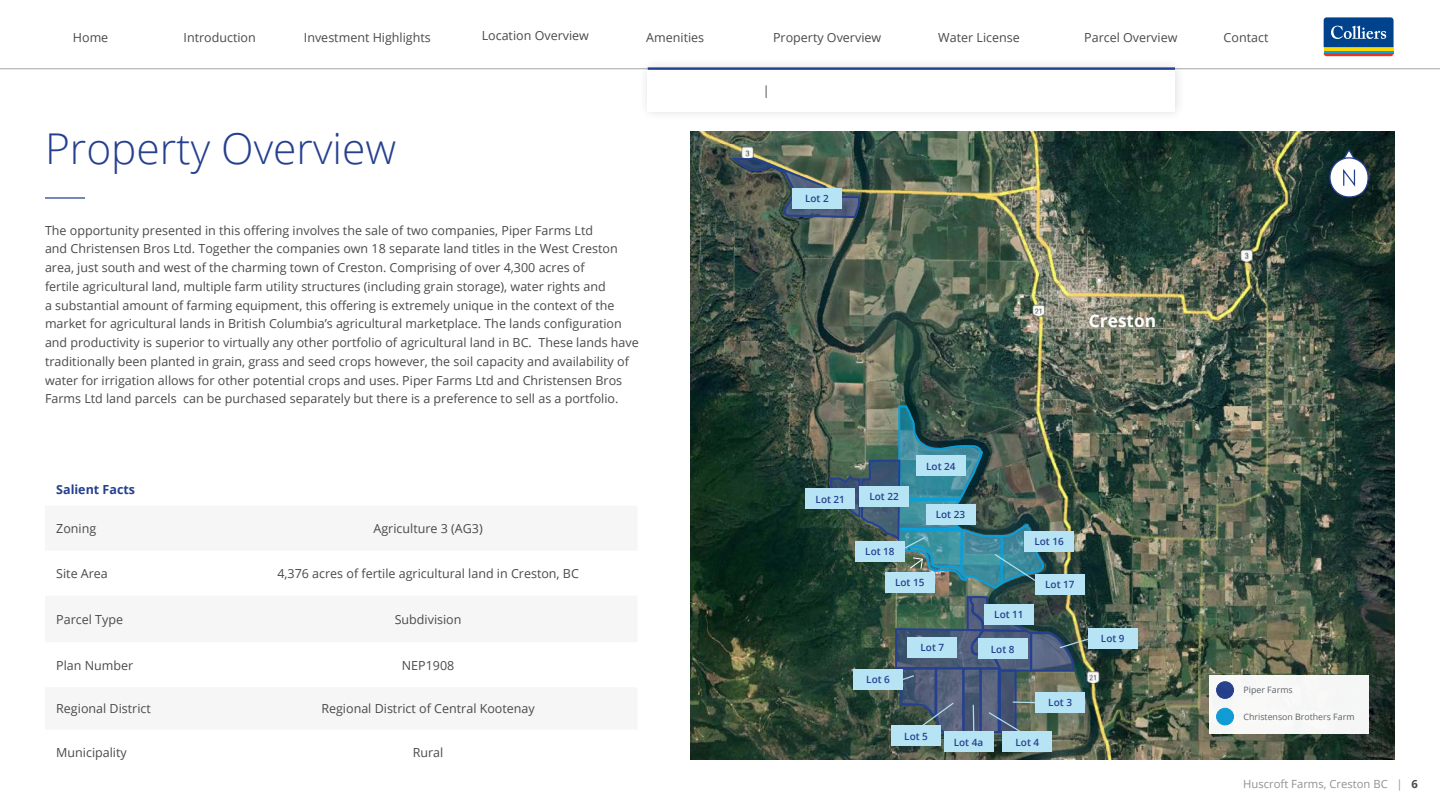
<style>
.page{position:relative;width:1440px;height:810px;background:#fff}
.page>*{position:absolute;margin:0;border:0;box-sizing:border-box;transform-origin:0 0}
.t1{font:300 42.5px "Open Sans";color:#25408f}
.t2{font:700 17.38px "Open Sans";color:#fff}
.t3{font:12.5px/18.8px "Open Sans";color:#4a4a4d}
.t4{font:700 12.5px "Open Sans";color:#25408f}
.t5{font:11.25px "Open Sans";color:#929294}
.t6{font:600 10px "Open Sans";color:#25408f}
.t7{font:8.75px "Open Sans";color:#5f636a}
.s1{font-weight:700;color:#4a4a4d}
</style>
<div class="page">
<hr style="left:0;top:69px;width:1440px;height:1px;background:#4a4a4d">
<svg style="left:1323px;top:16px;width:72px;height:41px"></svg>
<hr style="left:1324px;top:50px;width:70px;height:3px;background:#00a8e4">
<hr style="left:1324px;top:47px;width:70px;height:3px;background:#ffd600">
<svg style="left:1324px;top:53px;width:70px;height:3px"></svg>
<svg style="left:1324px;top:17px;width:70px;height:30px"></svg>
<img style="left:690px;top:131px;width:705px;height:629px">
<hr style="left:45px;top:197px;width:40px;height:2px;background:#25408f">
<svg style="left:1329px;top:148px;width:40px;height:50px"></svg>
<div style="left:637px;top:56px;width:550px;height:67px;background:#fbfbfb"></div>
<div style="left:648px;top:67px;width:527px;height:45px;background:#fff"></div>
<hr style="left:648px;top:67px;width:527px;height:3px;background:#25408f">
<img style="left:731px;top:156px;width:130px;height:63px">
<div style="left:792px;top:188px;width:50px;height:20px;background:#b7e4f4"></div>
<div style="left:805px;top:489px;width:50px;height:20px;background:#b7e4f4"></div>
<div style="left:1088px;top:629px;width:50px;height:20px;background:#b7e4f4"></div>
<img style="left:829px;top:404px;width:262px;height:356px">
<div style="left:1210px;top:675px;width:159px;height:59px;background:#f6f7f6"></div>
<div style="left:1217px;top:682px;width:17px;height:16px;background:#25408f;border-radius:50%"></div>
<div style="left:1216px;top:681px;width:18px;height:18px;border:1px solid #25408f;border-radius:50%"></div>
<div style="left:1217px;top:708px;width:17px;height:17px;background:#0c9ed9;border-radius:50%"></div>
<div style="left:1216px;top:708px;width:18px;height:17px;border:1px solid #0c9ed9;border-radius:50%"></div>
<p class="t3" style="left:73px;top:28px;width:37px">Home</p>
<p class="t3" style="left:184px;top:28px;width:74px">Introduction</p>
<p class="t3" style="left:304px;top:28px;width:128px">Investment Highlights</p>
<p class="t3" style="left:482px;top:26px;width:109px">Location Overview</p>
<p class="t3" style="left:646px;top:28px;width:59px">Amenities</p>
<p class="t3" style="left:773px;top:28px;width:110px">Property Overview</p>
<p class="t3" style="left:938px;top:28px;width:83px">Water License</p>
<p class="t3" style="left:1084px;top:28px;width:95px">Parcel Overview</p>
<p class="t3" style="left:1224px;top:28px;width:46px">Contact</p>
<h1 class="t1" style="left:45px;top:119px;width:353px">Property Overview</h1>
<p class="t3" style="left:45px;top:220px;width:595px">The opportunity presented in this offering involves the sale of two companies, Piper Farms Ltd<br>and Christensen Bros Ltd. Together the companies own 18 separate land titles in the West Creston area, just south and west of the charming town of Creston. Comprising of over 4,300 acres of<br>fertile agricultural land, multiple farm utility structures (including grain storage), water rights and<br>a substantial amount of farming equipment, this offering is extremely unique in the context of the market for agricultural lands in British Columbia’s agricultural marketplace. The lands configuration and productivity is superior to virtually any other portfolio of agricultural land in BC. These lands have traditionally been planted in grain, grass and seed crops however, the soil capacity and availability of water for irrigation allows for other potential crops and uses. Piper Farms Ltd and Christensen Bros Farms Ltd land parcels can be purchased separately but there is a preference to sell as a portfolio.</p>
<p class="t4" style="left:56px;top:481px;width:80px">Salient Facts</p>
<p class="t3" style="left:56px;top:519px;width:42px">Zoning</p>
<p class="t3" style="left:374px;top:519px;width:111px">Agriculture 3 (AG3)</p>
<p class="t3" style="left:56px;top:564px;width:53px">Site Area</p>
<p class="t3" style="left:277px;top:564px;width:303px">4,376 acres of fertile agricultural land in Creston, BC</p>
<p class="t3" style="left:56px;top:610px;width:68px">Parcel Type</p>
<p class="t3" style="left:395px;top:610px;width:68px">Subdivision</p>
<p class="t3" style="left:56px;top:655px;width:79px">Plan Number</p>
<p class="t3" style="left:402px;top:655px;width:54px">NEP1908</p>
<p class="t3" style="left:56px;top:699px;width:96px">Regional District</p>
<p class="t3" style="left:321px;top:699px;width:215px">Regional District of Central Kootenay</p>
<p class="t3" style="left:56px;top:743px;width:72px">Municipality</p>
<p class="t3" style="left:413px;top:743px;width:32px">Rural</p>
<p class="t3" style="left:763px;top:81px;width:8px">|</p>
<p class="t6" style="left:805px;top:192px;width:25px">Lot 2</p>
<h2 class="t2" style="left:1089px;top:308px;width:69px">Creston</h2>
<p class="t6" style="left:816px;top:492px;width:31px">Lot 21</p>
<p class="t6" style="left:869px;top:490px;width:31px">Lot 22</p>
<p class="t6" style="left:865px;top:545px;width:31px">Lot 18</p>
<p class="t6" style="left:926px;top:459px;width:31px">Lot 24</p>
<p class="t6" style="left:936px;top:508px;width:31px">Lot 23</p>
<p class="t6" style="left:895px;top:575px;width:31px">Lot 15</p>
<p class="t6" style="left:994px;top:607px;width:31px">Lot 11</p>
<p class="t6" style="left:1034px;top:535px;width:31px">Lot 16</p>
<p class="t6" style="left:1045px;top:578px;width:31px">Lot 17</p>
<p class="t6" style="left:866px;top:673px;width:25px">Lot 6</p>
<p class="t6" style="left:921px;top:641px;width:25px">Lot 7</p>
<p class="t6" style="left:991px;top:642px;width:25px">Lot 8</p>
<p class="t6" style="left:904px;top:729px;width:25px">Lot 5</p>
<p class="t6" style="left:954px;top:735px;width:31px">Lot 4a</p>
<p class="t6" style="left:1048px;top:696px;width:25px">Lot 3</p>
<p class="t6" style="left:1016px;top:735px;width:25px">Lot 4</p>
<p class="t6" style="left:1101px;top:632px;width:25px">Lot 9</p>
<p class="t7" style="left:1244px;top:684px;width:51px">Piper Farms</p>
<p class="t7" style="left:1244px;top:711px;width:112px">Christenson Brothers Farm</p>
<p class="t5" style="left:1243px;top:776px;width:176px">Huscroft Farms, Creston BC | <span class="s1">6</span></p>
</div>
